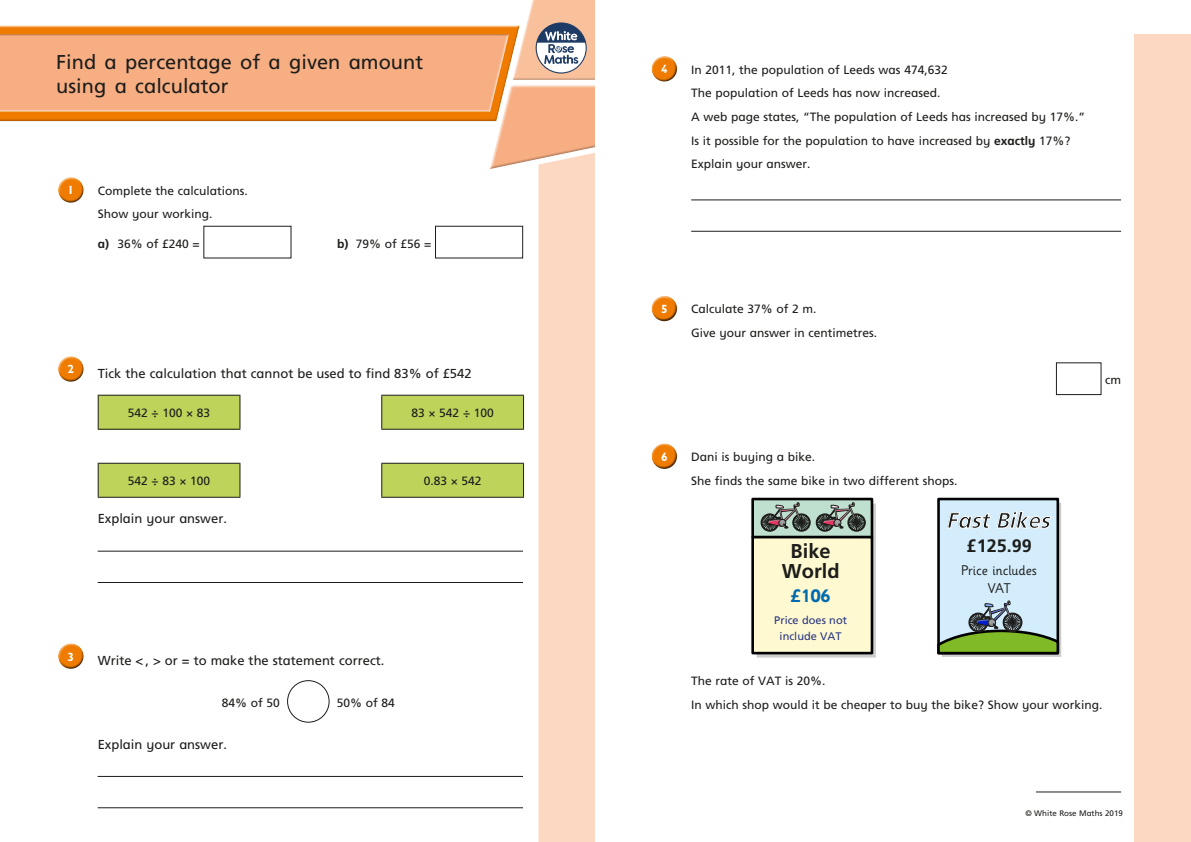
<style>
.page{position:relative;width:1191px;height:842px;background:#fff}
.page>*{position:absolute;margin:0;border:0;box-sizing:border-box;transform-origin:0 0}
.t1{font:italic 700 22px "Frutiger Inf";color:#1d1d1b}
.t2{font:20px/24px "Frutiger Inf";color:#1d1d1b}
.t3{font:700 20px/20px "Frutiger Inf";color:#1d1d1b;text-align:center}
.t4{font:700 18px "Frutiger Inf";color:#1d1d1b}
.t5{font:700 18px "Sassoon Infant Std";color:#006baf}
.t6{font:14px/18px "Sassoon Infant Std";color:#1d1d1b;text-align:center}
.t7{font:13px "Frutiger Inf";color:#1d1d1b}
.t8{font:12px/23.7px "Frutiger Inf";color:#1d1d1b}
.t9{font:700 12px "Gill Infant";color:#fff}
.t10{font:11px/16px "Frutiger Inf";color:#283583;text-align:center}
.t11{font:8px "Frutiger Inf";color:#1d1d1b}
.s1{font-weight:700}
</style>
<div class="page">
<div style="left:538px;top:169px;width:57px;height:673px;background:#fcd8c2"></div>
<svg style="left:0;top:0;width:595px;height:169px"></svg>
<hr style="left:98px;top:551px;width:425px;height:1px;background:#1d1d1b">
<hr style="left:98px;top:582px;width:425px;height:1px;background:#1d1d1b">
<hr style="left:98px;top:776px;width:425px;height:1px;background:#1d1d1b">
<hr style="left:98px;top:807px;width:425px;height:1px;background:#1d1d1b">
<div style="left:58px;top:177px;width:26px;height:20px;background:#fff;opacity:.75"></div>
<div style="left:58px;top:181px;width:27px;height:23px;background:#1d1d1b;opacity:.75"></div>
<div style="left:203px;top:226px;width:88px;height:32px;border:1px solid #1d1d1b"></div>
<div style="left:435px;top:226px;width:88px;height:32px;border:1px solid #1d1d1b"></div>
<div style="left:58px;top:356px;width:26px;height:20px;background:#fff;opacity:.75"></div>
<div style="left:58px;top:360px;width:27px;height:23px;background:#1d1d1b;opacity:.75"></div>
<svg style="left:98px;top:395px;width:425px;height:102px"></svg>
<hr style="left:98px;top:395px;width:142px;height:1px;background:#1d1d1b">
<hr style="left:98px;top:396px;width:1px;height:33px;background:#1d1d1b">
<hr style="left:239px;top:396px;width:1px;height:33px;background:#1d1d1b">
<hr style="left:98px;top:429px;width:142px;height:1px;background:#1d1d1b">
<hr style="left:98px;top:463px;width:142px;height:1px;background:#1d1d1b">
<hr style="left:98px;top:464px;width:1px;height:33px;background:#1d1d1b">
<hr style="left:239px;top:464px;width:1px;height:33px;background:#1d1d1b">
<hr style="left:98px;top:497px;width:142px;height:1px;background:#1d1d1b">
<hr style="left:381px;top:395px;width:143px;height:1px;background:#1d1d1b">
<hr style="left:381px;top:396px;width:1px;height:33px;background:#1d1d1b">
<hr style="left:523px;top:396px;width:1px;height:33px;background:#1d1d1b">
<hr style="left:381px;top:429px;width:143px;height:1px;background:#1d1d1b">
<hr style="left:381px;top:463px;width:143px;height:1px;background:#1d1d1b">
<hr style="left:381px;top:464px;width:1px;height:33px;background:#1d1d1b">
<hr style="left:523px;top:464px;width:1px;height:33px;background:#1d1d1b">
<hr style="left:381px;top:497px;width:143px;height:1px;background:#1d1d1b">
<div style="left:58px;top:643px;width:26px;height:20px;background:#fff;opacity:.75"></div>
<div style="left:58px;top:647px;width:27px;height:23px;background:#1d1d1b;opacity:.75"></div>
<div style="left:287px;top:680px;width:42px;height:43px;border:1px solid #1d1d1b;border-radius:50%"></div>
<hr style="left:691px;top:200px;width:430px;height:1px;background:#1d1d1b">
<hr style="left:691px;top:231px;width:430px;height:1px;background:#1d1d1b">
<div style="left:651px;top:56px;width:26px;height:20px;background:#fff;opacity:.75"></div>
<div style="left:651px;top:60px;width:27px;height:23px;background:#1d1d1b;opacity:.75"></div>
<div style="left:651px;top:295px;width:26px;height:21px;background:#fff;opacity:.75"></div>
<div style="left:651px;top:300px;width:27px;height:22px;background:#1d1d1b;opacity:.75"></div>
<div style="left:1056px;top:362px;width:45px;height:33px;border:1px solid #1d1d1b"></div>
<div style="left:651px;top:443px;width:26px;height:20px;background:#fff;opacity:.75"></div>
<div style="left:651px;top:447px;width:27px;height:23px;background:#1d1d1b;opacity:.75"></div>
<hr style="left:1036px;top:792px;width:85px;height:1px;background:#1d1d1b">
<div style="left:1135px;top:34px;width:56px;height:808px;background:#fcd8c2"></div>
<div style="left:937px;top:498px;width:122px;height:156px;border:3px solid #000"></div>
<div style="left:751px;top:498px;width:122px;height:40px;border:3px solid #000"></div>
<div style="left:751px;top:536px;width:122px;height:118px;border:3px solid #000"></div>
<svg style="left:756px;top:502px;width:120px;height:155px;background:#d5d4b6"></svg>
<svg style="left:937px;top:503px;width:124px;height:154px;background:#b3cbc8"></svg>
<h2 class="t2" style="left:56px;top:50px;width:368px">Find a percentage of a given amount using a calculator</h2>
<p class="t9" style="left:68px;top:183px;width:8px">1</p>
<p class="t8" style="left:98px;top:178px;width:152px">Complete the calculations.<br>Show your working.</p>
<p class="t8" style="left:98px;top:232px;width:104px"><span class="s1">a)</span> 36% of £240 =</p>
<p class="t8" style="left:337px;top:232px;width:96px"><span class="s1">b)</span> 79% of £56 =</p>
<p class="t9" style="left:68px;top:362px;width:8px">2</p>
<p class="t7" style="left:98px;top:365px;width:375px">Tick the calculation that cannot be used to find 83% of £542</p>
<p class="t8" style="left:128px;top:401px;width:84px">542 ÷ 100 × 83</p>
<p class="t8" style="left:411px;top:401px;width:84px">83 × 542 ÷ 100</p>
<p class="t8" style="left:128px;top:469px;width:84px">542 ÷ 83 × 100</p>
<p class="t8" style="left:424px;top:469px;width:59px">0.83 × 542</p>
<p class="t7" style="left:98px;top:511px;width:131px">Explain your answer.</p>
<p class="t9" style="left:68px;top:649px;width:8px">3</p>
<p class="t7" style="left:98px;top:653px;width:288px">Write &lt; , &gt; or = to make the statement correct.</p>
<p class="t8" style="left:222px;top:691px;width:60px">84% of 50</p>
<p class="t8" style="left:337px;top:691px;width:60px">50% of 84</p>
<p class="t7" style="left:98px;top:736px;width:131px">Explain your answer.</p>
<p class="t9" style="left:661px;top:62px;width:8px">4</p>
<p class="t8" style="left:691px;top:57px;width:395px">In 2011, the population of Leeds was 474,632<br>The population of Leeds has now increased.<br>A web page states, “The population of Leeds has increased by 17%.” Is it possible for the population to have increased by <span class="s1">exactly</span> 17%?<br>Explain your answer.</p>
<p class="t9" style="left:661px;top:302px;width:8px">5</p>
<p class="t8" style="left:691px;top:297px;width:188px">Calculate 37% of 2 m.<br>Give your answer in centimetres.</p>
<p class="t9" style="left:661px;top:449px;width:8px">6</p>
<p class="t8" style="left:691px;top:445px;width:268px">Dani is buying a bike.<br>She finds the same bike in two different shops.</p>
<h2 class="t3" style="left:781px;top:541px;width:59px">Bike<br>World</h2>
<h3 class="t5" style="left:791px;top:585px;width:41px">£106</h3>
<p class="t10" style="left:774px;top:612px;width:74px">Price does not include VAT</p>
<h1 class="t1" style="left:947px;top:507px;width:105px">Fast Bikes</h1>
<h3 class="t4" style="left:966px;top:535px;width:67px">£125.99</h3>
<p class="t6" style="left:961px;top:562px;width:77px">Price includes<br>VAT</p>
<p class="t8" style="left:1105px;top:368px;width:17px">cm</p>
<p class="t8" style="left:691px;top:669px;width:413px">The rate of VAT is 20%.<br>In which shop would it be cheaper to buy the bike? Show your working.</p>
<p class="t11" style="left:1025px;top:809px;width:99px">© White Rose Maths 2019</p>
</div>
